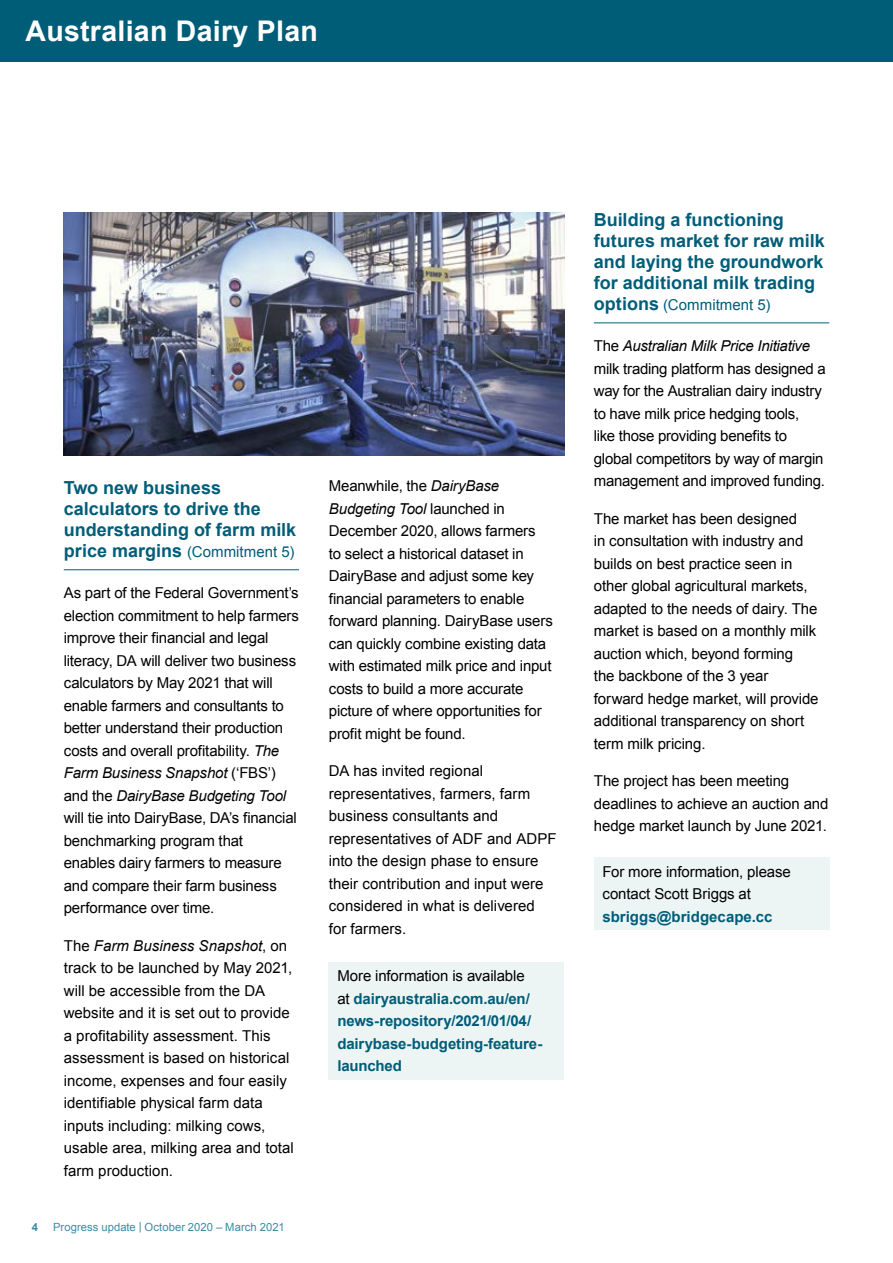
<style>
.page{position:relative;width:893px;height:1263px;background:#fff}
.page>*{position:absolute;margin:0;border:0;box-sizing:border-box;transform-origin:0 0}
.t1{font:700 28.5px "Arial";letter-spacing:.01em;color:#fff}
.t2{font:700 18px/21px "Arial";color:#005d78}
.t3{font:15px/22.5px "Arial";letter-spacing:-.01em;color:#000}
.t4{font:700 15px/22.5px "Arial";letter-spacing:-.01em;color:#005d78}
.t5{font:15px "Arial";letter-spacing:.005em;color:#005d78}
.t6{font:11.25px "Arial";letter-spacing:.005em;color:#3e8aa2}
.t7{font:700 11.25px "Arial";color:#3e8aa2}
.s1{font-weight:700;font-size:18px}
.s2{font-style:italic}
.s3{font-weight:400;color:#000}
</style>
<div class="page">
<div style="left:0;top:0;width:893px;height:62px;background:#005d78"></div>
<hr style="left:64px;top:569px;width:235px;height:1px;background:#005d78">
<div style="left:329px;top:962px;width:235px;height:118px;background:#edf5f4"></div>
<img style="left:64px;top:213px;width:500px;height:242px">
<hr style="left:892px;top:62px;width:1px;height:523px;background:#fde9f1">
<hr style="left:594px;top:322px;width:235px;height:1px;background:#005d78">
<div style="left:594px;top:857px;width:235px;height:73px;background:#edf5f4"></div>
<h1 class="t1" style="left:26px;top:12px;width:294px">Australian Dairy Plan</h1>
<p class="t2" style="left:64px;top:477px;width:234px">Two new business calculators to drive the understanding of farm milk</p>
<p class="t5" style="left:64px;top:541px;width:232px"><span class="s1">price margins</span> (Commitment 5)</p>
<p class="t3" style="left:64px;top:582px;width:237px">As part of the Federal Government’s election commitment to help farmers improve their financial and legal literacy, DA will deliver two business calculators by May 2021 that will enable farmers and consultants to better understand their production costs and overall profitability. <span class="s2">The Farm Business Snapshot</span> (‘FBS’) and the <span class="s2">DairyBase Budgeting Tool </span>will tie into DairyBase, DA’s financial benchmarking program that<br>enables dairy farmers to measure and compare their farm business performance over time.</p>
<p class="t3" style="left:64px;top:934px;width:231px">The <span class="s2">Farm Business Snapshot</span>, on track to be launched by May 2021, will be accessible from the DA website and it is set out to provide a profitability assessment. This assessment is based on historical income, expenses and four easily identifiable physical farm data inputs including: milking cows, usable area, milking area and total farm production.</p>
<p class="t7" style="left:32px;top:1219px;width:8px">4</p>
<p class="t6" style="left:53px;top:1220px;width:233px">Progress update | October 2020 – March 2021</p>
<p class="t3" style="left:329px;top:475px;width:226px">Meanwhile, the <span class="s2">DairyBase<br>Budgeting Tool</span> launched in<br>December 2020, allows farmers<br>to select a historical dataset in<br>DairyBase and adjust some key financial parameters to enable forward planning. DairyBase users can quickly combine existing data with estimated milk price and input costs to build a more accurate picture of where opportunities for profit might be found.</p>
<p class="t3" style="left:329px;top:760px;width:229px">DA has invited regional representatives, farmers, farm business consultants and representatives of ADF and ADPF into the design phase to ensure their contribution and input were considered in what is delivered<br>for farmers.</p>
<p class="t4" style="left:337px;top:965px;width:206px"><span class="s3">More information is available<br>at</span> dairyaustralia.com.au/en/ news-repository/2021/01/04/ dairybase-budgeting-feature&shy;launched</p>
<p class="t2" style="left:594px;top:209px;width:232px">Building a functioning futures market for raw milk and laying the groundwork for additional milk trading</p>
<p class="t5" style="left:594px;top:295px;width:178px"><span class="s1">options</span> (Commitment 5)</p>
<p class="t3" style="left:594px;top:335px;width:233px">The <span class="s2">Australian Milk Price Initiative </span>milk trading platform has designed a way for the Australian dairy industry to have milk price hedging tools,<br>like those providing benefits to global competitors by way of margin management and improved funding.</p>
<p class="t3" style="left:594px;top:507px;width:226px">The market has been designed<br>in consultation with industry and builds on best practice seen in other global agricultural markets, adapted to the needs of dairy. The market is based on a monthly milk auction which, beyond forming<br>the backbone of the 3 year forward hedge market, will provide additional transparency on short term milk pricing.</p>
<p class="t3" style="left:594px;top:770px;width:236px">The project has been meeting deadlines to achieve an auction and hedge market launch by June 2021.</p>
<p class="t3" style="left:602px;top:860px;width:190px">For more information, please contact Scott Briggs at</p>
<p class="t4" style="left:602px;top:906px;width:172px">sbriggs@bridgecape.cc</p>
</div>
